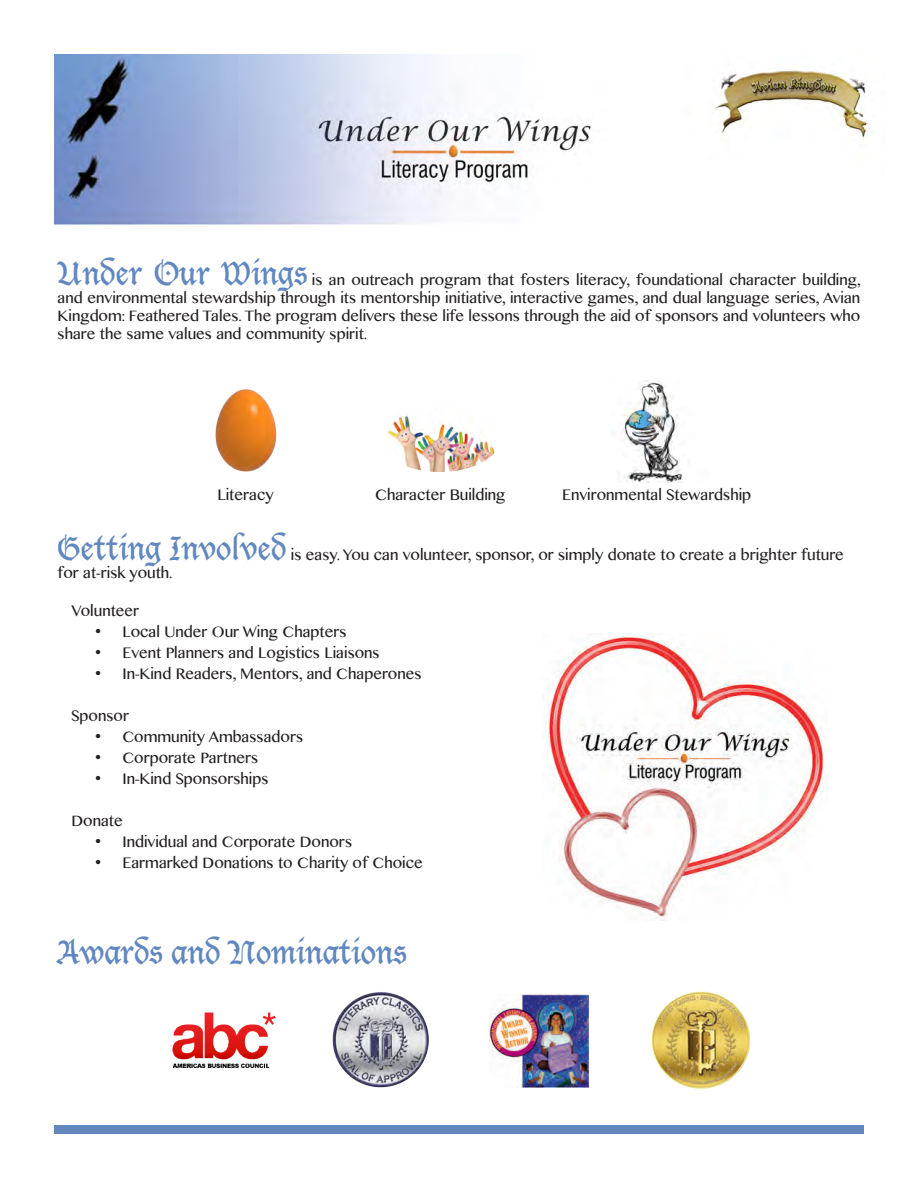
<style>
.page{position:relative;width:918px;height:1188px;background:#fff}
.page>*{position:absolute;margin:0;border:0;box-sizing:border-box;transform-origin:0 0}
.t1{font:32.1px "Lucida Blackletter";color:#6087c0}
.t2{font:15.3px/18px "Malayalam MN";color:#231f20}
.t3{font:15px/18px "Malayalam MN";color:#231f20;text-align:justify}
.s1{font-family:"Lucida Blackletter";font-size:32.1px;color:#6087c0}
</style>
<div class="page">
<div style="left:54px;top:1125px;width:810px;height:9px;background:#6287be"></div>
<img style="left:215px;top:389px;width:62px;height:83px">
<img style="left:621px;top:380px;width:62px;height:102px">
<img style="left:387px;top:415px;width:109px;height:57px">
<img style="left:54px;top:54px;width:819px;height:173px">
<img style="left:544px;top:634px;width:283px;height:286px">
<img style="left:651px;top:991px;width:100px;height:98px">
<img style="left:489px;top:994px;width:99px;height:93px">
<img style="left:332px;top:992px;width:97px;height:96px">
<img style="left:173px;top:1013px;width:103px;height:54px">
<p class="t3" style="left:58px;top:271px;width:805px"><span class="s1">Under Our Wings</span> is an outreach program that fosters literacy, foundational character building, and environmental stewardship through its mentorship initiative, interactive games, and dual language series, Avian Kingdom: Feathered Tales. The program delivers these life lessons through the aid of sponsors and volunteers who share the same values and community spirit.</p>
<p class="t2" style="left:218px;top:486px;width:58px">Literacy</p>
<p class="t2" style="left:375px;top:486px;width:132px">Character Building</p>
<p class="t2" style="left:562px;top:486px;width:191px">Environmental Stewardship</p>
<p class="t2" style="left:58px;top:547px;width:788px"><span class="s1">Getting Involved</span> is easy. You can volunteer, sponsor, or simply donate to create a brighter future for at-risk youth.</p>
<p class="t2" style="left:71px;top:602px;width:69px">Volunteer</p>
<p class="t2" style="left:95px;top:623px;width:253px">• Local Under Our Wing Chapters</p>
<p class="t2" style="left:95px;top:644px;width:286px">• Event Planners and Logistics Liaisons</p>
<p class="t2" style="left:95px;top:665px;width:328px">• In-Kind Readers, Mentors, and Chaperones</p>
<p class="t2" style="left:71px;top:707px;width:59px">Sponsor</p>
<p class="t2" style="left:95px;top:728px;width:209px">• Community Ambassadors</p>
<p class="t2" style="left:95px;top:749px;width:164px">• Corporate Partners</p>
<p class="t2" style="left:95px;top:770px;width:175px">• In-Kind Sponsorships</p>
<p class="t2" style="left:71px;top:812px;width:53px">Donate</p>
<p class="t2" style="left:95px;top:833px;width:258px">• Individual and Corporate Donors</p>
<p class="t2" style="left:95px;top:854px;width:329px">• Earmarked Donations to Charity of Choice</p>
<h1 class="t1" style="left:58px;top:933px;width:351px">Awards and Nominations</h1>
</div>
